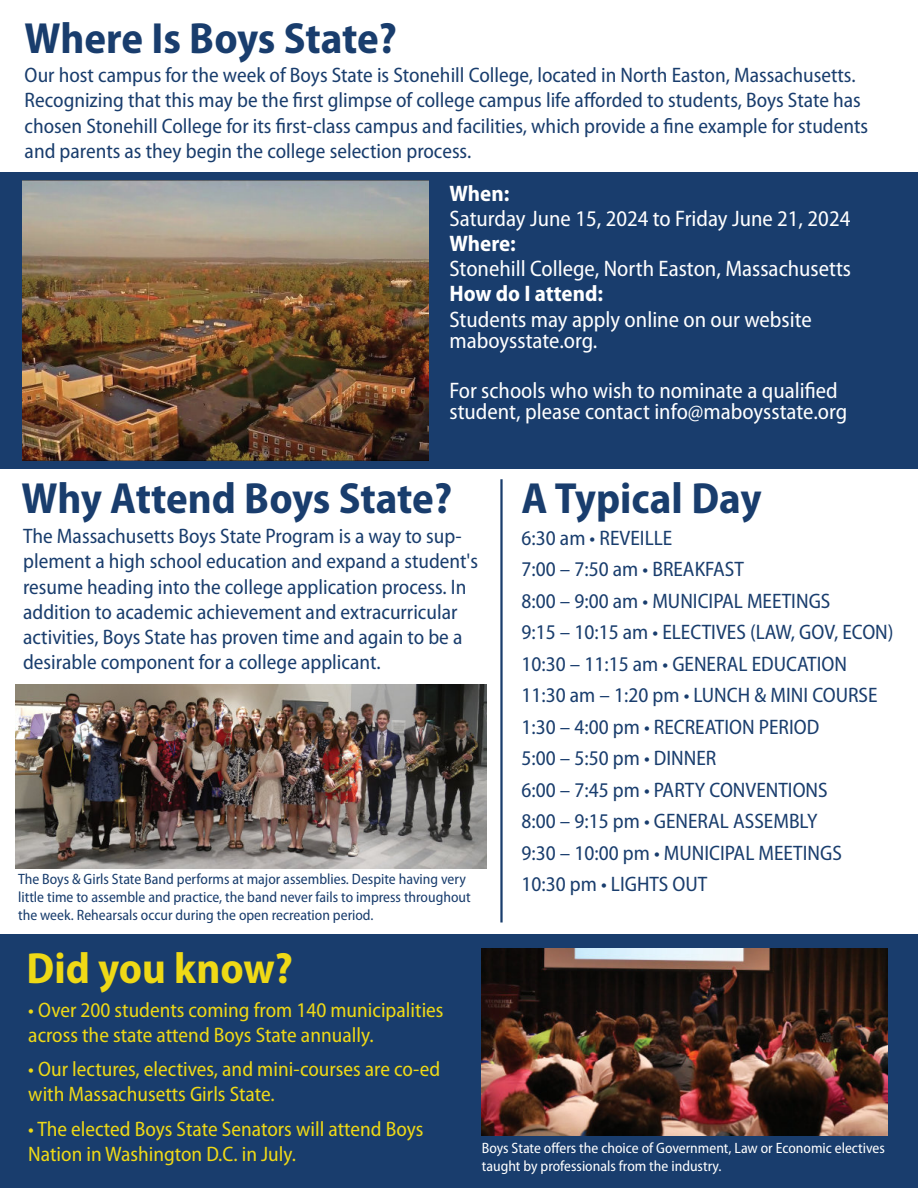
<style>
.page{position:relative;width:918px;height:1188px;background:#fff}
.page>*{position:absolute;margin:0;border:0;box-sizing:border-box;transform-origin:0 0}
.t1{font:700 semi-condensed 43.8px "Myriad Pro";color:#193d6d}
.t2{font:700 semi-condensed 43.8px "Myriad Pro";color:#efd916}
.t3{font:semi-condensed 22.5px/21px "Myriad Pro";color:#fff}
.t4{font:700 semi-condensed 22.5px "Myriad Pro";color:#fff}
.t5{font:semi-condensed 21px/31.5px "Myriad Pro";color:#193d6d}
.t6{font:semi-condensed 21px/25.2px "Myriad Pro";color:#efd916}
.t7{font:semi-condensed 15px/18px "Myriad Pro";color:#193d6d}
.t8{font:semi-condensed 15px/18px "Myriad Pro";color:#fff}
</style>
<div class="page">
<div style="left:0;top:934px;width:918px;height:254px;background:#193d6d"></div>
<div style="left:0;top:172px;width:918px;height:297px;background:#193d6d"></div>
<img style="left:23px;top:181px;width:405px;height:279px">
<hr style="left:500px;top:479px;width:3px;height:443px;background:#193d6d">
<img style="left:16px;top:685px;width:471px;height:183px">
<img style="left:481px;top:948px;width:407px;height:187px">
<h1 class="t1" style="left:25px;top:20px;width:374px">Where Is Boys State?</h1>
<p class="t5" style="left:25px;top:64px;width:845px;line-height:25.2px">Our host campus for the week of Boys State is Stonehill College, located in North Easton, Massachusetts.<br>Recognizing that this may be the first glimpse of college campus life afforded to students, Boys State has chosen Stonehill College for its first-class campus and facilities, which provide a fine example for students and parents as they begin the college selection process.</p>
<p class="t4" style="left:450px;top:184px;width:61px">When:</p>
<p class="t3" style="left:450px;top:210px;width:402px">Saturday June 15, 2024 to Friday June 21, 2024</p>
<p class="t4" style="left:450px;top:234px;width:68px">Where:</p>
<p class="t3" style="left:450px;top:260px;width:403px">Stonehill College, North Easton, Massachusetts</p>
<p class="t4" style="left:450px;top:284px;width:155px">How do I attend:</p>
<p class="t3" style="left:450px;top:310px;width:364px">Students may apply online on our website maboysstate.org.</p>
<p class="t3" style="left:450px;top:382px;width:399px">For schools who wish to nominate a qualified student, please contact info@maboysstate.org</p>
<h1 class="t1" style="left:22px;top:481px;width:432px">Why Attend Boys State?</h1>
<h1 class="t1" style="left:522px;top:481px;width:241px">A Typical Day</h1>
<p class="t5" style="left:522px;top:524px;width:374px">6:30 am • REVEILLE<br>7:00 – 7:50 am • BREAKFAST<br>8:00 – 9:00 am • MUNICIPAL MEETINGS<br>9:15 – 10:15 am • ELECTIVES (LAW, GOV, ECON)<br>10:30 – 11:15 am • GENERAL EDUCATION<br>11:30 am – 1:20 pm • LUNCH &amp; MINI COURSE<br>1:30 – 4:00 pm • RECREATION PERIOD<br>5:00 – 5:50 pm • DINNER<br>6:00 – 7:45 pm • PARTY CONVENTIONS<br>8:00 – 9:15 pm • GENERAL ASSEMBLY<br>9:30 – 10:00 pm • MUNICIPAL MEETINGS<br>10:30 pm • LIGHTS OUT</p>
<p class="t5" style="left:23px;top:525px;width:456px;line-height:25.2px">The Massachusetts Boys State Program is a way to sup&shy;plement a high school education and expand a student's resume heading into the college application process. In addition to academic achievement and extracurricular activities, Boys State has proven time and again to be a desirable component for a college applicant.</p>
<p class="t7" style="left:18px;top:871px;width:454px">The Boys &amp; Girls State Band performs at major assemblies. Despite having very little time to assemble and practice, the band never fails to impress throughout the week. Rehearsals occur during the open recreation period.</p>
<h1 class="t2" style="left:27px;top:951px;width:268px">Did you know?</h1>
<p class="t6" style="left:28px;top:999px;width:417px">• Over 200 students coming from 140 municipalities across the state attend Boys State annually.</p>
<p class="t6" style="left:28px;top:1058px;width:414px">• Our lectures, electives, and mini-courses are co-ed with Massachusetts Girls State.</p>
<p class="t6" style="left:28px;top:1118px;width:397px">• The elected Boys State Senators will attend Boys<br>Nation in Washington D.C. in July.</p>
<p class="t8" style="left:482px;top:1140px;width:405px">Boys State offers the choice of Government, Law or Economic electives taught by professionals from the industry.</p>
</div>
